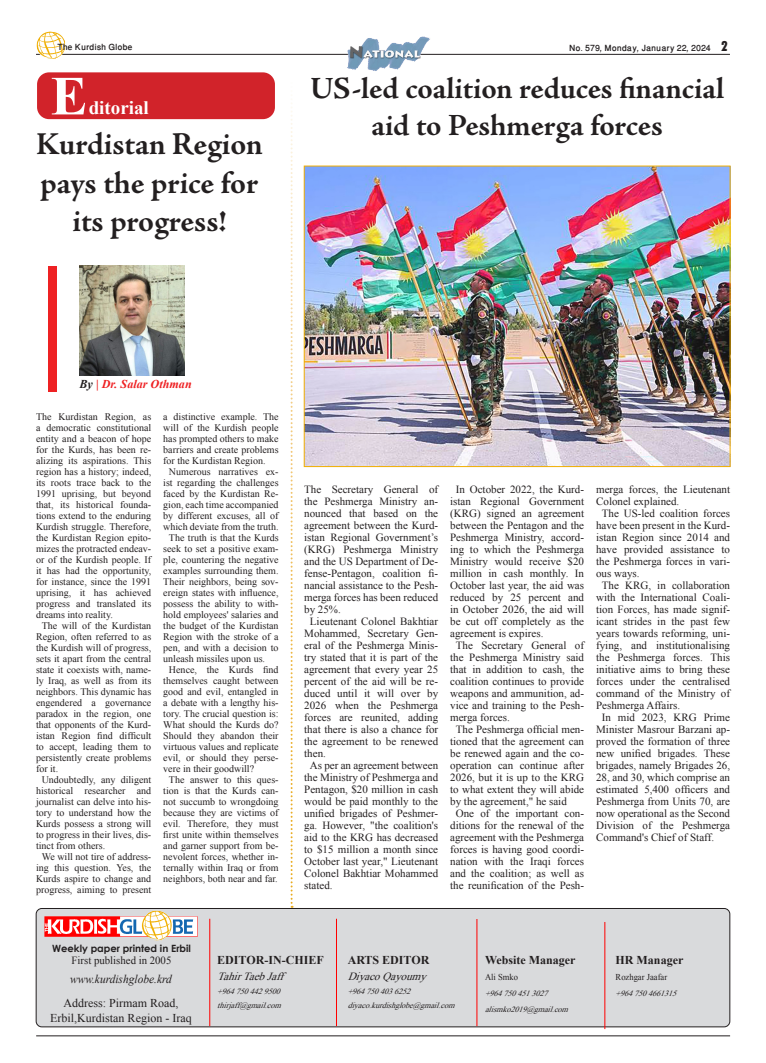
<style>
.page{position:relative;width:766px;height:1063px;background:#fff}
.page>*{position:absolute;margin:0;border:0;box-sizing:border-box;transform-origin:0 0}
.t1{font:700 55.2px "Times New Roman";color:#fff}
.t2{font:700 32px/38.4px "Adobe Jenson Pro";letter-spacing:-.005em;color:#231f20;text-align:center}
.t3{font:700 31px/37.2px "Adobe Jenson Pro";letter-spacing:-.005em;color:#231f20;text-align:center}
.t4{font:700 19px "Times New Roman";color:#fff}
.t5{font:800 condensed 15px "Tw Cen";color:#231f20}
.t6{font:700 12px "Times New Roman";color:#231f20}
.t7{font:12px "Times New Roman";color:#231f20}
.t8{font:500 12px "Win Soft Pro";color:#231f20}
.t9{font:italic 12px "Times New Roman";color:#231f20;scale:.95 1}
.t10{font:italic 700 12px "Times New Roman";color:#ee2123}
.t11{font:11px/12px "Times New Roman";color:#231f20;text-align:justify}
.t12{font:italic 11px "Times New Roman";color:#231f20}
.t13{font:10px/11px "Times New Roman";color:#231f20;text-align:justify}
.t14{font:700 10px "Century Gothic";color:#231f20}
.t15{font:9px "Times New Roman";color:#231f20;scale:.95 1}
.t16{font:italic 8px "Times New Roman";color:#231f20}
.s1{color:#fff}
</style>
<div class="page">
<hr style="left:36px;top:1036px;width:693px;height:1px;background:#231f20">
<hr style="left:36px;top:54px;width:693px;height:1px;background:#231f20">
<img style="left:36px;top:31px;width:29px;height:28px">
<svg style="left:290px;top:103px;width:2px;height:805px"></svg>
<img style="left:79px;top:266px;width:106px;height:109px">
<div style="left:48px;top:266px;width:9px;height:125px;background:#ee2123"></div>
<div style="left:37px;top:72px;width:238px;height:47px;background:#d1232a;border-radius:12px"></div>
<img style="left:345px;top:36px;width:87px;height:35px">
<div style="left:36px;top:908px;width:693px;height:119px;background:#d9dadc;border-radius:6px"></div>
<div style="left:36px;top:908px;width:693px;height:119px;border:1px solid #231f20;border-radius:6px"></div>
<img style="left:45px;top:910px;width:152px;height:30px">
<hr style="left:476px;top:919px;width:1px;height:107px;background:#f00">
<hr style="left:209px;top:919px;width:1px;height:107px;background:#f00">
<hr style="left:336px;top:919px;width:1px;height:107px;background:#f00">
<hr style="left:604px;top:922px;width:1px;height:107px;background:#f00">
<img style="left:306px;top:168px;width:422px;height:297px">
<div style="left:304px;top:166px;width:426px;height:301px;border:1px solid #f1af00"></div>
<p class="t8" style="left:58px;top:39px;width:76px">The Kurdish Globe</p>
<p class="t8" style="left:569px;top:39px;width:143px">No. 579, Monday, January 22, 2024</p>
<p class="t5" style="left:720px;top:38px;width:9px">2</p>
<p class="t1" style="left:51px;top:58px;width:38px">E</p>
<p class="t4" style="left:89px;top:94px;width:62px">ditorial</p>
<p class="t2" style="left:36px;top:126px;width:228px">Kurdistan Region pays the price for its progress!</p>
<p class="t3" style="left:310px;top:70px;width:415px">US-led coalition reduces financial aid to Peshmerga forces</p>
<p class="t10" style="left:80px;top:376px;width:114px"><span class="s1">By</span> | Dr. Salar Othman</p>
<p class="t13" style="left:36px;top:411px;width:117px">The Kurdistan Region, as a democratic constitutional entity and a beacon of hope for the Kurds, has been re&shy;alizing its aspirations. This region has a history; indeed, its roots trace back to the 1991 uprising, but beyond that, its historical founda&shy;tions extend to the enduring Kurdish struggle. Therefore, the Kurdistan Region epito&shy;mizes the protracted endeav&shy;or of the Kurdish people. If it has had the opportunity, for instance, since the 1991 uprising, it has achieved progress and translated its dreams into reality.</p>
<p class="t13" style="left:36px;top:620px;width:117px;text-indent:6px">The will of the Kurdistan Region, often referred to as the Kurdish will of progress, sets it apart from the central state it coexists with, name&shy;ly Iraq, as well as from its neighbors. This dynamic has engendered a governance paradox in the region, one that opponents of the Kurd&shy;istan Region find difficult to accept, leading them to persistently create problems for it.</p>
<p class="t13" style="left:36px;top:774px;width:117px;text-indent:6px">Undoubtedly, any diligent historical researcher and journalist can delve into his&shy;tory to understand how the Kurds possess a strong will to progress in their lives, dis&shy;tinct from others.</p>
<p class="t13" style="left:36px;top:851px;width:117px;text-align:center">We will not tire of address&shy;ing this question. Yes, the<br>Kurds aspire to change and progress, aiming to present</p>
<p class="t13" style="left:163px;top:411px;width:117px">a distinctive example. The will of the Kurdish people has prompted others to make barriers and create problems for the Kurdistan Region.</p>
<p class="t13" style="left:163px;top:466px;width:117px;text-align:center">Numerous narratives ex&shy;ist regarding the challenges faced by the Kurdistan Re&shy;gion, each time accompanied by different excuses, all of which deviate from the truth.</p>
<p class="t13" style="left:163px;top:532px;width:117px;text-indent:6px">The truth is that the Kurds seek to set a positive exam&shy;ple, countering the negative examples surrounding them.<br>Their neighbors, being sov&shy;ereign states with influence, possess the ability to with&shy;hold employees' salaries and the budget of the Kurdistan Region with the stroke of a pen, and with a decision to unleash missiles upon us.</p>
<p class="t13" style="left:163px;top:664px;width:117px;text-indent:6px">Hence, the Kurds find themselves caught between good and evil, entangled in a debate with a lengthy his&shy;tory. The crucial question is:<br>What should the Kurds do?<br>Should they abandon their virtuous values and replicate evil, or should they perse&shy;vere in their goodwill?</p>
<p class="t13" style="left:163px;top:774px;width:117px;text-align:center">The answer to this ques&shy;tion is that the Kurds can&shy;not succumb to wrongdoing because they are victims of evil. Therefore, they must first unite within themselves and garner support from be&shy;nevolent forces, whether in&shy;ternally within Iraq or from neighbors, both near and far.</p>
<p class="t11" style="left:304px;top:483px;width:135px">The Secretary General of the Peshmerga Ministry an&shy;nounced that based on the agreement between the Kurd&shy;istan Regional Government’s (KRG) Peshmerga Ministry and the US Department of De&shy;fense-Pentagon, coalition fi&shy;nancial assistance to the Pesh&shy;merga forces has been reduced by 25%.</p>
<p class="t11" style="left:304px;top:615px;width:135px;text-indent:6px">Lieutenant Colonel Bakhtiar Mohammed, Secretary Gen&shy;eral of the Peshmerga Minis&shy;try stated that it is part of the agreement that every year 25 percent of the aid will be re&shy;duced until it will over by 2026 when the Peshmerga forces are reunited, adding that there is also a chance for the agreement to be renewed then.</p>
<p class="t11" style="left:304px;top:759px;width:135px;text-indent:6px">As per an agreement between the Ministry of Peshmerga and Pentagon, $20 million in cash would be paid monthly to the unified brigades of Peshmer&shy;ga. However, "the coalition's aid to the KRG has decreased to $15 million a month since October last year," Lieutenant Colonel Bakhtiar Mohammed stated.</p>
<p class="t11" style="left:450px;top:483px;width:135px;text-indent:6px">In October 2022, the Kurd&shy;istan Regional Government (KRG) signed an agreement between the Pentagon and the Peshmerga Ministry, accord&shy;ing to which the Peshmerga Ministry would receive $20 million in cash monthly. In October last year, the aid was reduced by 25 percent and in October 2026, the aid will be cut off completely as the agreement is expires.</p>
<p class="t11" style="left:450px;top:639px;width:135px;text-indent:6px">The Secretary General of the Peshmerga Ministry said that in addition to cash, the coalition continues to provide weapons and ammunition, ad&shy;vice and training to the Pesh&shy;merga forces.</p>
<p class="t11" style="left:450px;top:723px;width:135px;text-indent:6px">The Peshmerga official men&shy;tioned that the agreement can be renewed again and the co&shy;operation can continue after 2026, but it is up to the KRG to what extent they will abide by the agreement," he said</p>
<p class="t11" style="left:450px;top:807px;width:135px;text-align:center">One of the important con&shy;ditions for the renewal of the agreement with the Peshmerga forces is having good coordi&shy;nation with the Iraqi forces and the coalition; as well as the reunification of the Pesh-</p>
<p class="t11" style="left:596px;top:483px;width:135px">merga forces, the Lieutenant<br>Colonel explained.</p>
<p class="t11" style="left:596px;top:507px;width:135px;text-indent:6px">The US-led coalition forces have been present in the Kurd&shy;istan Region since 2014 and have provided assistance to the Peshmerga forces in vari&shy;ous ways.</p>
<p class="t11" style="left:596px;top:579px;width:135px;text-indent:6px">The KRG, in collaboration with the International Coali&shy;tion Forces, has made signif&shy;icant strides in the past few years towards reforming, uni&shy;fying, and institutionalising the Peshmerga forces. This initiative aims to bring these forces under the centralised command of the Ministry of Peshmerga Affairs.</p>
<p class="t11" style="left:596px;top:711px;width:135px;text-indent:6px">In mid 2023, KRG Prime Minister Masrour Barzani ap&shy;proved the formation of three new unified brigades. These brigades, namely Brigades 26, 28, and 30, which comprise an estimated 5,400 officers and Peshmerga from Units 70, are now operational as the Second Division of the Peshmerga Command's Chief of Staff.</p>
<p class="t14" style="left:52px;top:941px;width:140px">Weekly paper printed in Erbil</p>
<p class="t11" style="left:72px;top:954px;width:101px">First published in 2005</p>
<p class="t6" style="left:485px;top:952px;width:92px">Website Manager</p>
<p class="t15" style="left:485px;top:971px;width:36px">Ali Smko</p>
<p class="t16" style="left:485px;top:988px;width:68px">+9647504513027</p>
<p class="t16" style="left:485px;top:1004px;width:88px">alismko2019@gmail.com</p>
<p class="t6" style="left:217px;top:951px;width:108px">EDITOR-IN-CHIEF</p>
<p class="t12" style="left:217px;top:968px;width:73px">TahirTaebJaff</p>
<p class="t16" style="left:217px;top:985px;width:68px">+9647504429500</p>
<p class="t16" style="left:217px;top:999px;width:69px">thirjaff@gmail.com</p>
<p class="t6" style="left:347px;top:952px;width:83px">ARTS EDITOR</p>
<p class="t12" style="left:347px;top:969px;width:85px">DiyacoQayoumy</p>
<p class="t16" style="left:347px;top:986px;width:68px">+9647504036252</p>
<p class="t16" style="left:347px;top:1000px;width:112px">diyaco.kurdishglobe@gmail.com</p>
<p class="t9" style="left:70px;top:970px;width:108px">www.kurdishglobe.krd</p>
<p class="t7" style="left:63px;top:995px;width:116px">Address: Pirmam Road,</p>
<p class="t7" style="left:50px;top:1010px;width:143px">Erbil,Kurdistan Region - Iraq</p>
<p class="t6" style="left:615px;top:951px;width:69px">HR Manager</p>
<p class="t15" style="left:615px;top:970px;width:56px">Rozhgar Jaafar</p>
<p class="t16" style="left:615px;top:987px;width:66px">+9647504661315</p>
</div>
